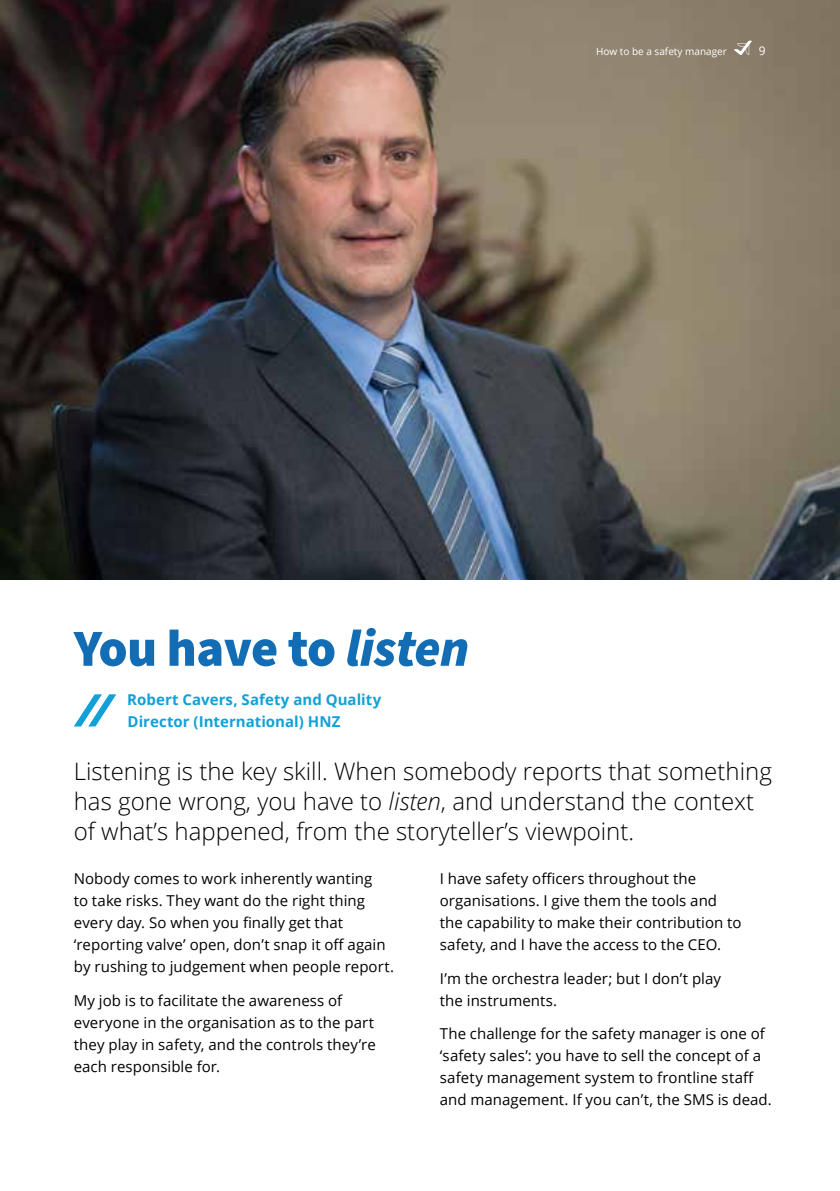
<style>
.page{position:relative;width:840px;height:1191px;background:#fff}
.page>*{position:absolute;margin:0;border:0;box-sizing:border-box;transform-origin:0 0}
.H1_Blue{font:900 52px "Source Sans Pro";letter-spacing:-.015em;color:#136db5}
.Intro_Black__span_co{font:300 24px/30px "Open Sans";color:#000}
.Body{font:15px/22px "Open Sans";letter-spacing:.005em;color:#000}
.Case_study_name__spa{font:700 15px/22px "Open Sans";color:#11a1d8}
.t1{font:12px "Open Sans";color:#fff}
.t2{font:10px "Open Sans";color:#fff}
.s1{font-style:italic}
</style>
<div class="page">
<img style="left:0;top:0;width:839px;height:580px">
<svg style="left:74px;top:694px;width:42px;height:32px"></svg>
<svg style="left:733px;top:40px;width:18px;height:15px"></svg>
<p class="t2" style="left:595px;top:44px;width:132px">How to be a safety manager</p>
<p class="t1" style="left:758px;top:42px;width:8px">9</p>
<p class="H1_Blue" style="left:74px;top:612px;width:397px">You have to <span class="s1">listen</span></p>
<p class="Case_study_name__spa" style="left:127px;top:688px;width:255px">Robert Cavers, Safety and Quality<br>Director (International) HNZ</p>
<p class="Intro_Black__span_co" style="left:74px;top:755px;width:699px">Listening is the key skill. When somebody reports that something has gone wrong, you have to <span class="s1">listen</span>, and understand the context of what’s happened, from the storyteller’s viewpoint.</p>
<p class="Body" style="left:74px;top:867px;width:321px">Nobody comes to work inherently wanting<br>to take risks. They want do the right thing every day. So when you finally get that ‘reporting valve’ open, don’t snap it off again by rushing to judgement when people report.</p>
<p class="Body" style="left:74px;top:988px;width:303px">My job is to facilitate the awareness of everyone in the organisation as to the part they play in safety, and the controls they’re each responsible for.</p>
<p class="Body" style="left:439px;top:867px;width:303px">I have safety officers throughout the organisations. I give them the tools and the capability to make their contribution to safety, and I have the access to the CEO.</p>
<p class="Body" style="left:439px;top:966px;width:282px">I’m the orchestra leader; but I don’t play the instruments.</p>
<p class="Body" style="left:439px;top:1022px;width:333px">The challenge for the safety manager is one of ‘safety sales’: you have to sell the concept of a safety management system to frontline staff and management. If you can’t, the SMS is dead.</p>
</div>
